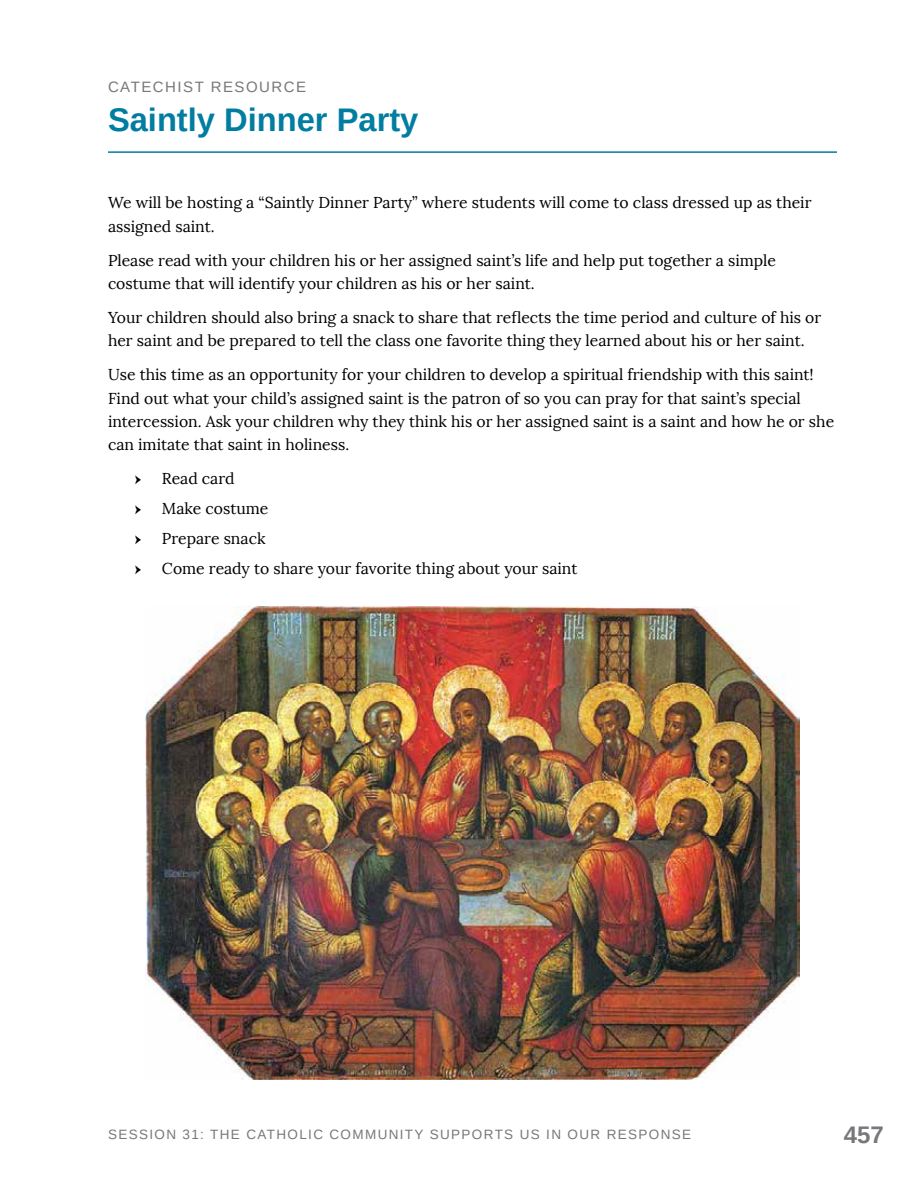
<style>
.page{position:relative;width:918px;height:1188px;background:#fff}
.page>*{position:absolute;margin:0;border:0;box-sizing:border-box;transform-origin:0 0}
.t1{font:700 32.7px "Arimo";color:#007da1}
.t2{font:700 24px "Arimo";color:#77787b}
.t3{font:15.75px/23.2px "Lora";color:#000}
.t4{font:15.75px "Minion Pro";color:#000}
.t5{font:15px "Arimo";letter-spacing:.1em;color:#77787b}
.t6{font:13.5px "Arimo";letter-spacing:.1em;color:#77787b}
</style>
<div class="page">
<hr style="left:108px;top:151px;width:729px;height:2px;background:#007da1">
<img style="left:146px;top:607px;width:653px;height:473px">
<p class="t5" style="left:108px;top:77px;width:200px">CATECH IST RESOURCE</p>
<h1 class="t1" style="left:108px;top:97px;width:312px">Saintly Dinner Party</h1>
<p class="t3" style="left:108px;top:192px;width:705px">We will be hosting a “Saintly Dinner Party” where students will come to class dressed up as their assigned saint.</p>
<p class="t3" style="left:108px;top:249px;width:670px">Please read with your children his or her assigned saint’s life and help put together a simple costume that will identify your children as his or her saint.</p>
<p class="t3" style="left:108px;top:306px;width:715px">Your children should also bring a snack to share that reflects the time period and culture of his or her saint and be prepared to tell the class one favorite thing they learned about his or her saint.</p>
<p class="t3" style="left:108px;top:363px;width:728px">Use this time as an opportunity for your children to develop a spiritual friendship with this saint!<br>Find out what your child’s assigned saint is the patron of so you can pray for that saint’s special intercession. Ask your children why they think his or her assigned saint is a saint and how he or she can imitate that saint in holiness.</p>
<p class="t4" style="left:135px;top:468px;width:8px">ӹ</p>
<p class="t3" style="left:162px;top:467px;width:74px">Read card</p>
<p class="t4" style="left:135px;top:498px;width:8px">ӹ</p>
<p class="t3" style="left:162px;top:497px;width:108px">Make costume</p>
<p class="t4" style="left:135px;top:528px;width:8px">ӹ</p>
<p class="t3" style="left:162px;top:527px;width:105px">Prepare snack</p>
<p class="t4" style="left:135px;top:558px;width:8px">ӹ</p>
<p class="t3" style="left:162px;top:557px;width:417px">Come ready to share your favorite thing about your saint</p>
<p class="t6" style="left:108px;top:1126px;width:21px">SESSION</p>
<p class="t6" style="left:183px;top:1126px;width:115px">31: THE CATHOLIC</p>
<p class="t6" style="left:330px;top:1126px;width:24px">COMM</p>
<p class="t6" style="left:378px;top:1126px;width:20px">UNIT</p>
<p class="t6" style="left:415px;top:1126px;width:48px">Y SUPPORTS</p>
<p class="t6" style="left:520px;top:1126px;width:11px">US</p>
<p class="t6" style="left:546px;top:1126px;width:83px">IN OUR RESPONSE</p>
<h2 class="t2" style="left:844px;top:1118px;width:42px">457</h2>
</div>
